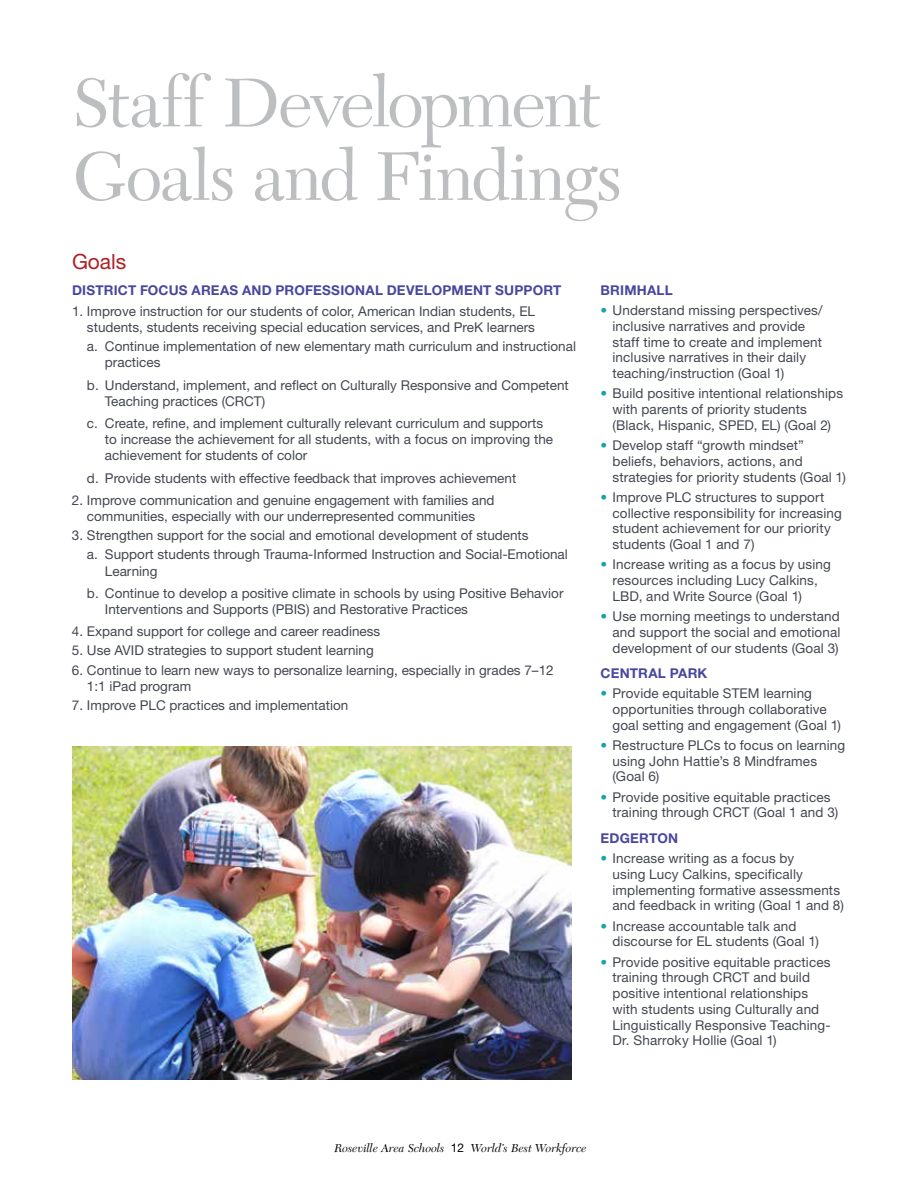
<style>
.page{position:relative;width:918px;height:1188px;background:#fff}
.page>*{position:absolute;margin:0;border:0;box-sizing:border-box;transform-origin:0 0}
.t1{font:72px/73.5px "New Caledonia";letter-spacing:-.03em;color:#bcbec0}
.t2{font:21px "Helvetica Neue";color:#ae2024}
.t3{font:13.5px/15.8px "Helvetica Neue";color:#434750}
.t4{font:700 13.5px "Helvetica Neue";letter-spacing:.02em;color:#49479d}
.t5{font:italic 12px "New Caledonia";color:#000}
.s1{color:#16a3ab}
.s2{font-family:"Helvetica Neue";font-style:normal}
</style>
<div class="page">
<img style="left:72px;top:747px;width:500px;height:333px">
<h1 class="t1" style="left:72px;top:67px;width:552px">Staff Development<br>Goals and Findings</h1>
<h2 class="t2" style="left:72px;top:249px;width:56px">Goals</h2>
<p class="t4" style="left:72px;top:282px;width:223px">DISTRICT FOCUS AREAS AND PROF</p>
<p class="t4" style="left:313px;top:282px;width:130px">ESSIO NAL DEVELOPM</p>
<p class="t4" style="left:464px;top:282px;width:61px">ENT SUPPOR</p>
<p class="t4" style="left:553px;top:282px;width:10px">T</p>
<p class="t3" style="left:72px;top:303px;width:465px;line-height:16.2px;text-align:right">1. Improve instruction for our students of color, American Indian students, EL students, students receiving special education services, and PreK learners</p>
<p class="t3" style="left:105px;top:338px;width:473px;line-height:16.2px;text-indent:-18px">a. Continue implementation of new elementary math curriculum and instructional practices</p>
<p class="t3" style="left:105px;top:377px;width:465px;line-height:16.2px;text-indent:-18px">b. Understand, implement, and reflect on Culturally Responsive and Competent<br>Teaching practices (CRCT)</p>
<p class="t3" style="left:105px;top:415px;width:450px;line-height:16.2px;text-indent:-18px">c. Create, refine, and implement culturally relevant curriculum and supports to increase the achievement for all students, with a focus on improving the achievement for students of color</p>
<p class="t3" style="left:87px;top:470px;width:431px">d. Provide students with effective feedback that improves achievement</p>
<p class="t3" style="left:72px;top:492px;width:424px;line-height:16.2px;text-align:center">2. Improve communication and genuine engagement with families and communities, especially with our underrepresented communities</p>
<p class="t3" style="left:87px;top:526px;width:482px;line-height:19.2px;text-indent:-15px">3. Strengthen support for the social and emotional development of students<br>a. Support students through Trauma-Informed Instruction and Social-Emotional</p>
<p class="t3" style="left:87px;top:560px;width:478px;line-height:22.2px;text-indent:18px">Learning<br>b. Continue to develop a positive climate in schools by using Positive Behavior</p>
<p class="t3" style="left:105px;top:601px;width:365px">Interventions and Supports (PBIS) and Restorative Practices</p>
<p class="t3" style="left:72px;top:623px;width:310px">4. Expand support for college and career readiness</p>
<p class="t3" style="left:72px;top:643px;width:303px">5. Use AVID strategies to support student learning</p>
<p class="t3" style="left:87px;top:662px;width:468px;line-height:16.2px;text-indent:-15px">6. Continue to learn new ways to personalize learning, especially in grades 7–12<br>1:1 iPad program</p>
<p class="t3" style="left:72px;top:697px;width:278px">7. Improve PLC practices and implementation</p>
<p class="t4" style="left:601px;top:282px;width:74px">BRIMHALL</p>
<p class="t3" style="left:613px;top:302px;width:212px;text-indent:-12px"><span class="s1">•</span> Understand missing perspectives/ inclusive narratives and provide staff time to create and implement inclusive narratives in their daily teaching/instruction (Goal 1)</p>
<p class="t3" style="left:613px;top:386px;width:232px;text-indent:-12px"><span class="s1">•</span> Build positive intentional relationships with parents of priority students (Black, Hispanic, SPED, EL) (Goal 2)</p>
<p class="t3" style="left:613px;top:437px;width:235px;text-indent:-12px"><span class="s1">•</span> Develop staff “growth mindset” beliefs, behaviors, actions, and strategies for priority students (Goal 1)</p>
<p class="t3" style="left:613px;top:489px;width:231px;text-indent:-12px"><span class="s1">•</span> Improve PLC structures to support collective responsibility for increasing student achievement for our priority students (Goal 1 and 7)</p>
<p class="t3" style="left:613px;top:557px;width:220px;text-indent:-12px"><span class="s1">•</span> Increase writing as a focus by using resources including Lucy Calkins,<br>LBD, and Write Source (Goal 1)</p>
<p class="t3" style="left:613px;top:608px;width:229px;text-align:justify;text-indent:-12px"><span class="s1">•</span> Use morning meetings to understand and support the social and emotional development of our students (Goal 3)</p>
<p class="t4" style="left:601px;top:665px;width:108px">CENTRAL PAR K</p>
<p class="t3" style="left:613px;top:685px;width:230px;text-indent:-12px"><span class="s1">•</span> Provide equitable STEM learning opportunities through collaborative goal setting and engagement (Goal 1)</p>
<p class="t3" style="left:613px;top:737px;width:234px;text-indent:-12px"><span class="s1">•</span> Restructure PLCs to focus on learning using John Hattie’s 8 Mindframes (Goal 6)</p>
<p class="t3" style="left:613px;top:789px;width:227px;text-indent:-12px"><span class="s1">•</span> Provide positive equitable practices training through CRCT (Goal 1 and 3)</p>
<p class="t4" style="left:601px;top:830px;width:79px">EDGERTON</p>
<p class="t3" style="left:613px;top:850px;width:233px;text-indent:-12px"><span class="s1">•</span> Increase writing as a focus by<br>using Lucy Calkins, specifically implementing formative assessments and feedback in writing (Goal 1 and 8)</p>
<p class="t3" style="left:613px;top:918px;width:208px;text-indent:-12px"><span class="s1">•</span> Increase accountable talk and discourse for EL students (Goal 1)</p>
<p class="t3" style="left:613px;top:954px;width:220px;text-indent:-12px"><span class="s1">•</span> Provide positive equitable practices training through CRCT and build positive intentional relationships with students using Culturally and Linguistically Responsive Teaching-Dr. Sharroky Hollie (Goal 1)</p>
<p class="t5" style="left:335px;top:1142px;width:254px">Roseville Area Schools <span class="s2">12</span> World’s Best Workforce</p>
</div>
